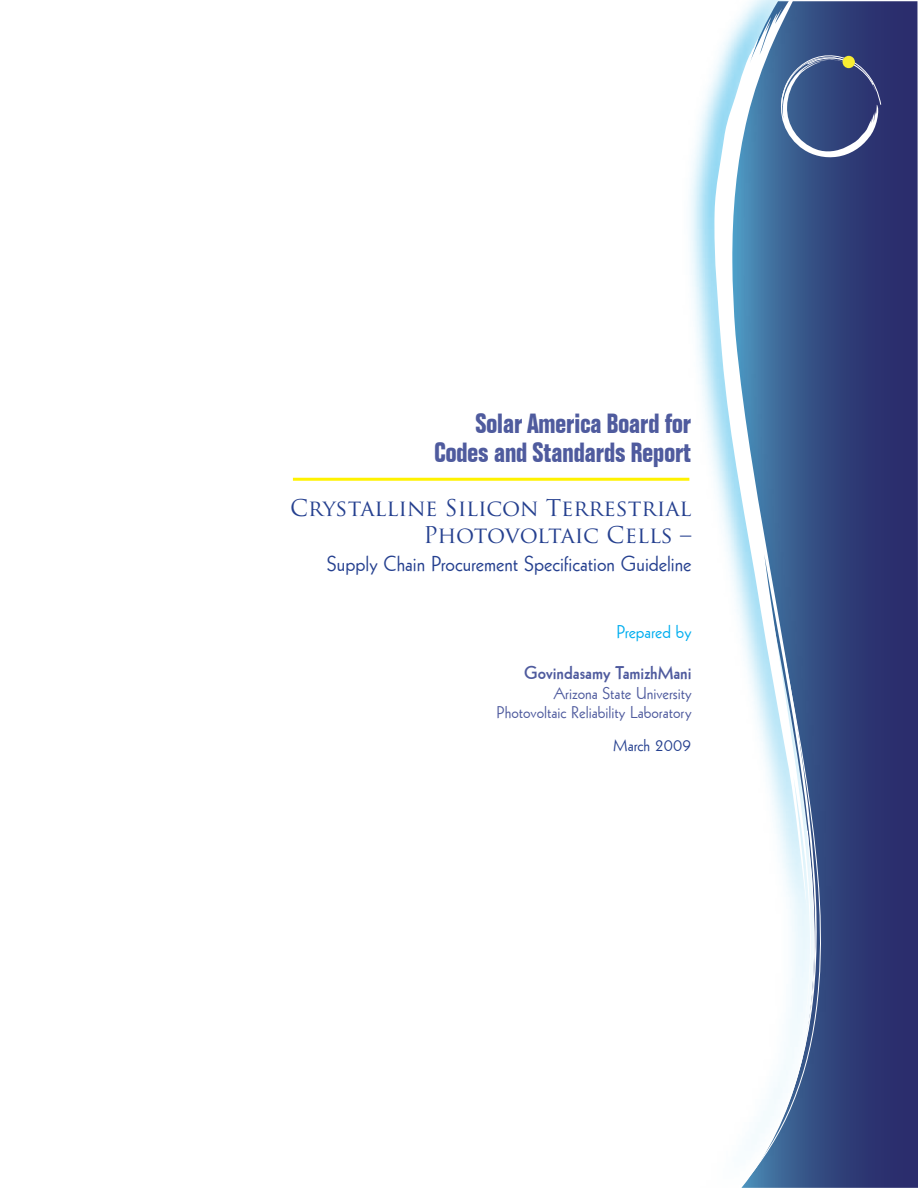
<style>
.page{position:relative;width:918px;height:1188px;background:#fff}
.page>*{position:absolute;margin:0;border:0;box-sizing:border-box;transform-origin:0 0}
.t1{font:700 condensed 27px/28.5px "Folio BT";letter-spacing:-.025em;color:#4f5b9e;text-align:right}
.t2{font:22.5px/27px "Trajan Pro";color:#25408f;text-align:right}
.t3{font:21px "Geometric 231 BT Roman C";color:#25408f}
.t4{font:18px "Geometric 231 BT Bold C";color:#4f5b9e}
.t5{font:18px "Geometric 231 BT Roman C";color:#00aeef}
.t6{font:16.5px/19.8px "Geometric 231 BT Roman C";color:#4f5b9e;text-align:right}
.t7{font:16.5px "Geometric 231 BT Roman C";color:#25408f}
</style>
<div class="page">
<svg style="left:586px;top:1px;width:332px;height:1187px"></svg>
<img style="left:654px;top:1px;width:183px;height:1187px">
<svg style="left:713px;top:0;width:106px;height:606px"></svg>
<svg style="left:756px;top:49px;width:12px;height:28px"></svg>
<svg style="left:699px;top:606px;width:125px;height:582px"></svg>
<svg style="left:757px;top:830px;width:59px;height:331px"></svg>
<hr style="left:293px;top:478px;width:396px;height:3px;background:#fff200">
<svg style="left:778px;top:51px;width:104px;height:107px;background:#4a5d8e"></svg>
<div style="left:843px;top:56px;width:12px;height:12px;background:#f9ed32;border-radius:50%"></div>
<h1 class="t1" style="left:434px;top:409px;width:259px">Solar America Board for<br>Codes and Standards Report</h1>
<h2 class="t2" style="left:290px;top:494px;width:403px">Crystalline Silicon Terrestrial<br>Photovoltaic Cells –</h2>
<p class="t3" style="left:327px;top:550px;width:366px">Supply Chain Procurement Specification Guideline</p>
<p class="t5" style="left:616px;top:620px;width:77px">Prepared by</p>
<p class="t4" style="left:524px;top:660px;width:169px">Govindasamy TamizhMani</p>
<p class="t6" style="left:497px;top:682px;width:196px">Arizona State University<br>Photovoltaic Reliability Laboratory</p>
<p class="t7" style="left:613px;top:735px;width:80px">March 2009</p>
</div>
